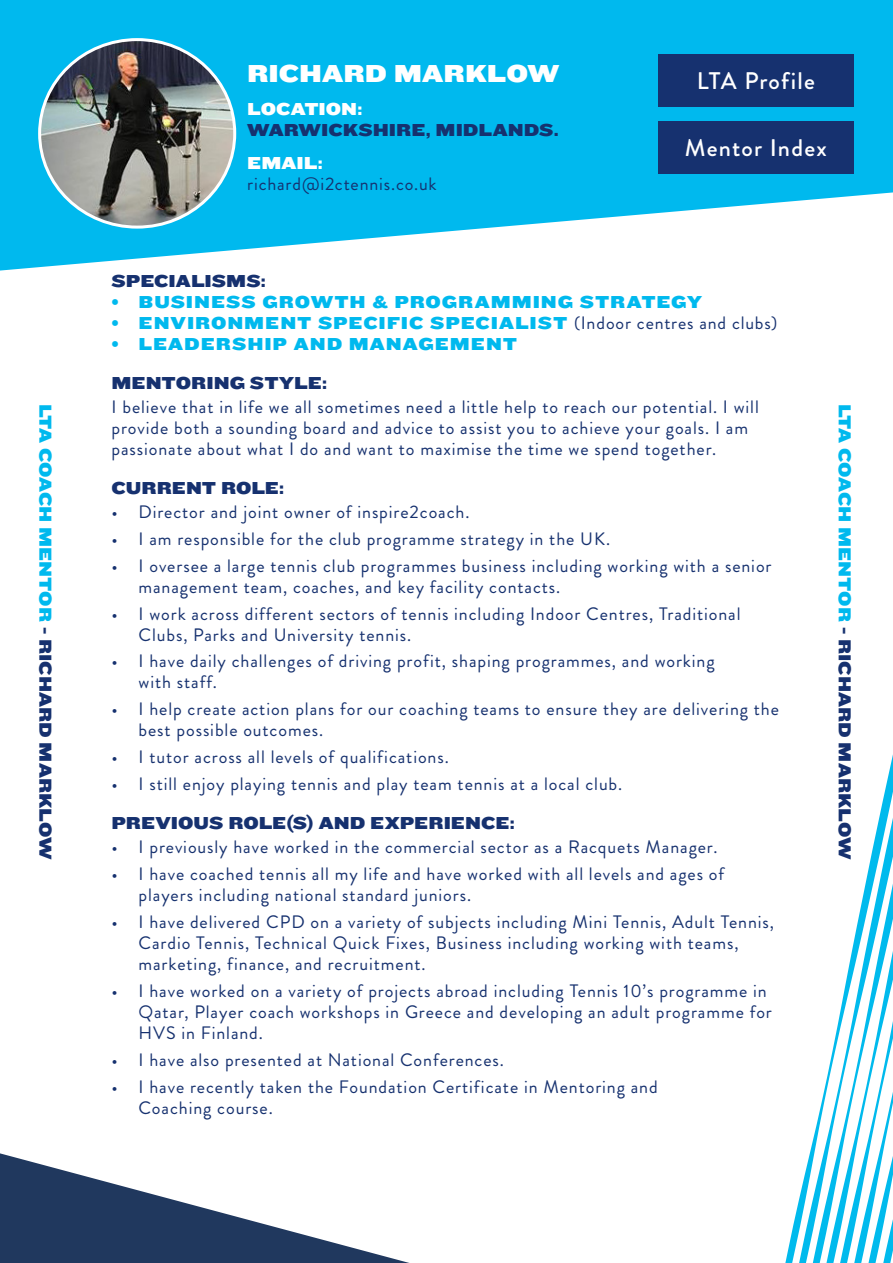
<style>
.page{position:relative;width:893px;height:1263px;background:#fff}
.page>*{position:absolute;margin:0;border:0;box-sizing:border-box;transform-origin:0 0}
.t1{font:25.5px "Knockout 73 Full Heviweight";color:#fff}
.t2{font:500 24px "Brandon Grotesque";letter-spacing:.05em;color:#fff}
.t3{font:18px/21px "Brandon Grotesque";letter-spacing:.05em;color:#16316f}
.t4{font:18px/21px "Knockout 73 Full Heviweight";color:#16316f}
.t5{font:18px "Knockout 73 Full Heviweight";letter-spacing:.05em;color:#00b9ee}
.s1{color:#fff}
.s2{font-family:"Knockout 73 Full Heviweight";color:#fff}
.s3{font-family:"Brandon Grotesque";color:#16316f}
.s4{font-family:"Knockout 73 Full Heviweight"}
.s5{color:#00b9ee}
</style>
<div class="page">
<svg style="left:0;top:0;width:892px;height:271px;fill:#00b9ee"></svg>
<svg style="left:0;top:1153px;width:409px;height:110px"></svg>
<svg style="left:785px;top:1204px;width:13px;height:59px"></svg>
<svg style="left:798px;top:1149px;width:13px;height:114px"></svg>
<svg style="left:811px;top:1092px;width:13px;height:171px"></svg>
<svg style="left:824px;top:759px;width:68px;height:504px"></svg>
<img style="left:40px;top:40px;width:195px;height:187px">
<div style="left:658px;top:54px;width:195px;height:52px;background:#16316f"></div>
<div style="left:658px;top:122px;width:195px;height:52px;background:#16316f"></div>
<p class="t1" style="left:247px;top:55px;width:313px">RICHARD MARKLOW</p>
<p class="t4" style="left:247px;top:98px;width:313px"><span class="s1">LOCATION:<br></span>WARWICKSHIRE, MIDLANDS.</p>
<p class="t3" style="left:247px;top:153px;width:191px"><span class="s2">EMAIL: </span>richard@i2ctennis.co.uk</p>
<p class="t2" style="left:696px;top:64px;width:120px">LTA Profile</p>
<p class="t2" style="left:685px;top:131px;width:143px">Mentor Index</p>
<p class="t4" style="left:111px;top:270px;width:156px">SPECIALISMS:</p>
<p class="t5" style="left:111px;top:290px;width:592px">• BUSINESS GROWTH &amp; PROGRAMMING STRATEGY</p>
<p class="t5" style="left:111px;top:311px;width:667px">• ENVIRONMENT SPECIFIC SPECIALIST <span class="s3">(Indoor centres and clubs)</span></p>
<p class="t5" style="left:111px;top:332px;width:407px">• LEADERSHIP AND MANAGEMENT</p>
<p class="t3" style="left:111px;top:371px;width:648px;line-height:24px"><span class="s4">MENTORING STYLE:<br></span>I believe that in life we all sometimes need a little help to reach our potential. I will</p>
<p class="t3" style="left:111px;top:418px;width:638px">provide both a sounding board and advice to assist you to achieve your goals. I am passionate about what I do and want to maximise the time we spend together.</p>
<p class="t4" style="left:111px;top:477px;width:174px">CURRENT ROLE:</p>
<p class="t3" style="left:111px;top:502px;width:359px">• Director and joint owner of inspire2coach.</p>
<p class="t3" style="left:111px;top:529px;width:500px">• I am responsible for the club programme strategy in the UK.</p>
<p class="t3" style="left:138px;top:556px;width:634px;text-indent:-27px">• I oversee a large tennis club programmes business including working with a senior management team, coaches, and key facility contacts.</p>
<p class="t3" style="left:138px;top:604px;width:603px;text-indent:-27px">• I work across different sectors of tennis including Indoor Centres, Traditional<br>Clubs, Parks and University tennis.</p>
<p class="t3" style="left:138px;top:650px;width:577px;text-indent:-27px">• I have daily challenges of driving profit, shaping programmes, and working with staff.</p>
<p class="t3" style="left:138px;top:698px;width:642px;text-indent:-27px">• I help create action plans for our coaching teams to ensure they are delivering the best possible outcomes.</p>
<p class="t3" style="left:111px;top:746px;width:339px">• I tutor across all levels of qualifications.</p>
<p class="t3" style="left:111px;top:773px;width:512px">• I still enjoy playing tennis and play team tennis at a local club.</p>
<p class="t4" style="left:111px;top:812px;width:404px">PREVIOUS ROLE(S) AND EXPERIENCE:</p>
<p class="t3" style="left:111px;top:836px;width:607px">• I previously have worked in the commercial sector as a Racquets Manager.</p>
<p class="t3" style="left:138px;top:863px;width:587px;text-indent:-27px">• I have coached tennis all my life and have worked with all levels and ages of players including national standard juniors.</p>
<p class="t3" style="left:138px;top:911px;width:637px;text-indent:-27px">• I have delivered CPD on a variety of subjects including Mini Tennis, Adult Tennis,<br>Cardio Tennis, Technical Quick Fixes, Business including working with teams, marketing, finance, and recruitment.</p>
<p class="t3" style="left:138px;top:980px;width:635px;text-indent:-27px">• I have worked on a variety of projects abroad including Tennis 10’s programme in<br>Qatar, Player coach workshops in Greece and developing an adult programme for<br>HVS in Finland.</p>
<p class="t3" style="left:111px;top:1049px;width:394px">• I have also presented at National Conferences.</p>
<p class="t3" style="left:138px;top:1076px;width:520px;text-indent:-27px">• I have recently taken the Foundation Certificate in Mentoring and<br>Coaching course.</p>
<p class="t4" style="left:57px;top:404px;width:457px;rotate:90deg"><span class="s5">LTA COACH MENTOR</span> - RICHARD MARKLOW</p>
<p class="t4" style="left:856px;top:404px;width:457px;rotate:90deg"><span class="s5">LTA COACH MENTOR</span> - RICHARD MARKLOW</p>
</div>
